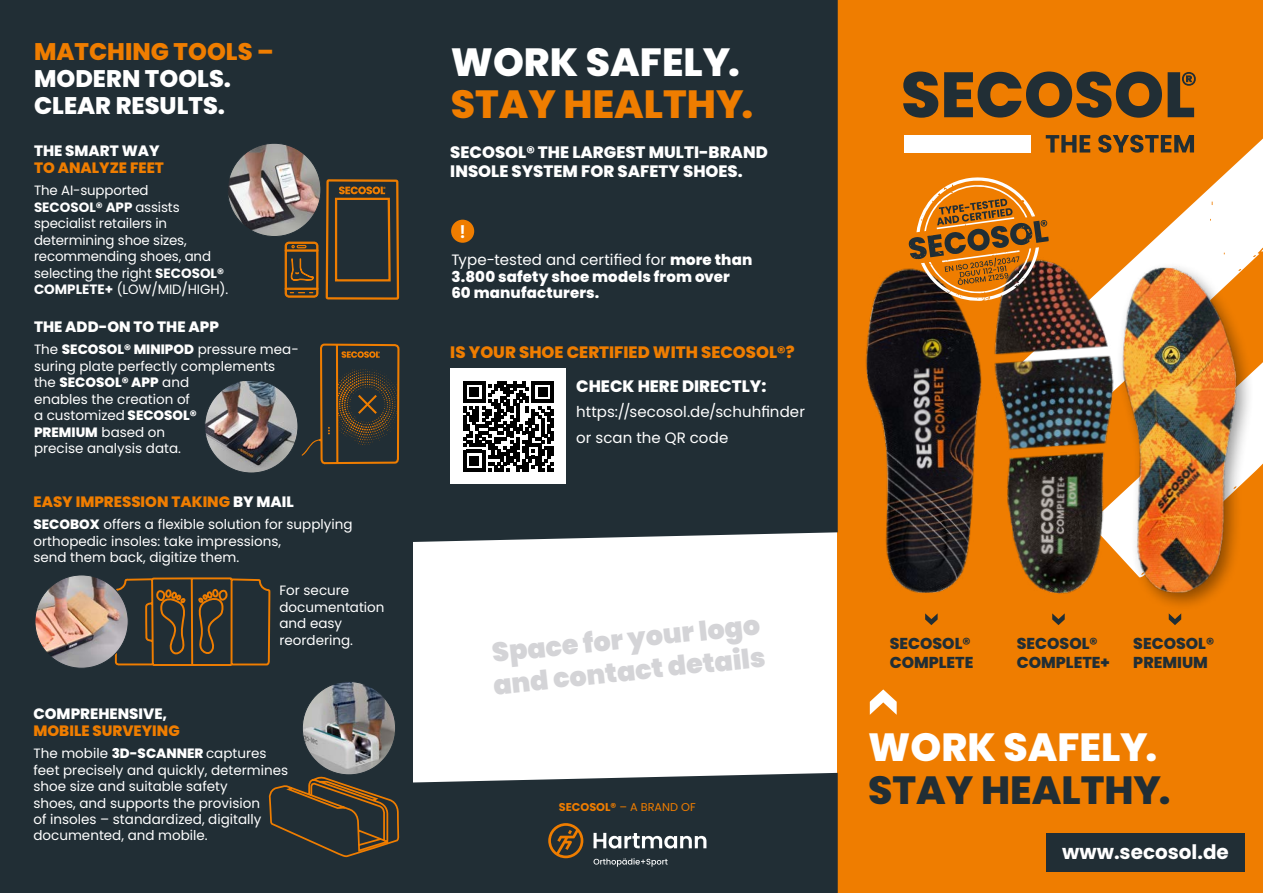
<style>
.page{position:relative;width:1263px;height:893px;background:#fff}
.page>*{position:absolute;margin:0;border:0;box-sizing:border-box;transform-origin:0 0}
.t1{font:800 39.3px "Poppins";color:#fff}
.t2{font:800 39.3px "Poppins";color:#212e35}
.t3{font:800 39.3px "Poppins";color:#ef7d00}
.t4{font:900 27px/32.4px "Poppins";color:#d4d4d7}
.t5{font:800 24px/27px "Poppins";color:#fff}
.t6{font:800 24px "Poppins";color:#ef7d00}
.t7{font:700 19.95px "Poppins";color:#fff}
.t8{font:600 18px "Poppins";color:#fff}
.t9{font:800 16.5px/19.8px "Poppins";color:#fff}
.t10{font:800 16.5px "Poppins";color:#ef7d00}
.t11{font:800 15.75px/18.6px "Poppins";color:#212e35}
.t12{font:800 15px/16.5px "Poppins";color:#fff}
.t13{font:800 15px "Poppins";color:#ef7d00}
.t14{font:15px/25.5px "Poppins";letter-spacing:.005em;color:#fff}
.t15{font:13.5px/16.5px "Poppins";color:#fff}
.t16{font:11.25px "Poppins";color:#ef7d00}
.s1{font-weight:700}
.s2{font-weight:800}
.s3{color:#fff}
.s4{font-weight:400}
</style>
<div class="page">
<div style="left:0;top:0;width:412px;height:893px;background:#212e35"></div>
<div style="left:838px;top:0;width:425px;height:893px;background:#ef7d00"></div>
<img style="left:837px;top:155px;width:426px;height:473px">
<div style="left:1046px;top:833px;width:199px;height:39px;background:#212e35"></div>
<img style="left:228px;top:143px;width:93px;height:94px;border-radius:47px">
<svg style="left:284px;top:178px;width:116px;height:122px"></svg>
<svg style="left:271px;top:343px;width:129px;height:515px"></svg>
<svg style="left:114px;top:143px;width:157px;height:681px"></svg>
<svg style="left:155px;top:587px;width:74px;height:68px"></svg>
<img style="left:35px;top:575px;width:93px;height:93px;border-radius:47px">
<svg style="left:870px;top:689px;width:27px;height:26px"></svg>
<div style="left:412px;top:0;width:426px;height:542px;background:#212e35"></div>
<div style="left:412px;top:773px;width:426px;height:120px;background:#212e35"></div>
<svg style="left:548px;top:823px;width:35px;height:35px"></svg>
<svg style="left:593px;top:833px;width:113px;height:15px"></svg>
<svg style="left:593px;top:858px;width:75px;height:9px"></svg>
<div style="left:451px;top:220px;width:23px;height:23px;background:#ef7d00;border-radius:50%"></div>
<div style="left:451px;top:369px;width:115px;height:115px;background:#fff"></div>
<svg style="left:463px;top:381px;width:91px;height:90px"></svg>
<svg style="left:909px;top:174px;width:140px;height:128px"></svg>
<svg style="left:1098px;top:135px;width:96px;height:18px"></svg>
<svg style="left:903px;top:72px;width:35px;height:46px"></svg>
<svg style="left:944px;top:72px;width:252px;height:46px"></svg>
<div style="left:904px;top:135px;width:126px;height:17px;background:#fff"></div>
<svg style="left:1046px;top:135px;width:44px;height:18px"></svg>
<h3 class="t6" style="left:34px;top:37px;width:241px">MATCHING TOOLS –</h3>
<h3 class="t5" style="left:34px;top:65px;width:199px">MODERN TOOLS.<br>CLEAR RESULTS.</h3>
<p class="t12" style="left:34px;top:143px;width:127px">THE SMART WAY</p>
<p class="t13" style="left:34px;top:159px;width:131px">TO ANALYZE FEET</p>
<p class="t15" style="left:34px;top:182px;width:196px">The AI-supported<br><span class="s1">SECOSOL® APP</span> assists specialist retailers in determining shoe sizes, recommending shoes, and selecting the right <span class="s1">SECOSOL®<br>COMPLETE+</span> (LOW/MID/HIGH).</p>
<p class="t12" style="left:34px;top:319px;width:186px">THE ADD-ON TO THE APP</p>
<p class="t15" style="left:34px;top:342px;width:266px">The <span class="s2">SECOSOL® MINIPOD</span> pressure mea&shy;suring plate perfectly complements the <span class="s2">SECOSOL® APP</span> and<br>enables the creation of<br>a customized <span class="s2">SECOSOL®<br>PREMIUM</span> based on<br>precise analysis data.</p>
<p class="t13" style="left:33px;top:493px;width:262px">EASY IMPRESSION TAKING <span class="s3">BY MAIL</span></p>
<p class="t15" style="left:33px;top:516px;width:320px"><span class="s2">SECOBOX</span> offers a flexible solution for supplying orthopedic insoles: take impressions,<br>send them back, digitize them.</p>
<p class="t15" style="left:279px;top:582px;width:107px">For secure documentation and easy reordering.</p>
<p class="t12" style="left:33px;top:706px;width:135px">COMPREHENSIVE,</p>
<p class="t13" style="left:33px;top:721px;width:148px">MOBILE SURVEYING</p>
<p class="t15" style="left:33px;top:745px;width:256px">The mobile <span class="s2">3D-SCANNER</span> captures feet precisely and quickly, determines shoe size and suitable safety<br>shoes, and supports the provision<br>of insoles – standardized, digitally documented, and mobile.</p>
<h1 class="t1" style="left:451px;top:39px;width:291px">WORK SAFELY.</h1>
<h1 class="t3" style="left:451px;top:81px;width:304px">STAY HEALTHY.</h1>
<p class="t9" style="left:450px;top:142px;width:319px">SECOSOL® THE LARGEST MULTI-BRAND<br>INSOLE SYSTEM FOR SAFETY SHOES.</p>
<h3 class="t8" style="left:459px;top:221px;width:8px">!</h3>
<p class="t12" style="left:451px;top:252px;width:302px"><span class="s4">Type-tested and certified for</span> more than<br>3.800 safety shoe models from over<br>60 manufacturers.</p>
<p class="t10" style="left:450px;top:343px;width:346px">IS YOUR SHOE CERTIFIED WITH SECOSOL®?</p>
<p class="t9" style="left:576px;top:376px;width:192px">CHECK HERE DIRECTLY:</p>
<p class="t14" style="left:576px;top:399px;width:230px">https://secosol.de/schuhfinder or scan the QR code</p>
<h2 class="t4" style="left:488px;top:637px;width:275px;rotate:-6deg">Space for your logo and contact details</h2>
<p class="t16" style="left:559px;top:801px;width:138px"><span class="s1">SECOSOL®</span> – A BRAND OF</p>
<p class="t11" style="left:890px;top:634px;width:85px">SECOSOL®<br>COMPLETE</p>
<p class="t11" style="left:1017px;top:634px;width:94px">SECOSOL®<br>COMPLETE+</p>
<p class="t11" style="left:1133px;top:634px;width:82px">SECOSOL®<br>PREMIUM</p>
<h1 class="t1" style="left:868px;top:725px;width:291px">WORK SAFELY.</h1>
<h1 class="t2" style="left:868px;top:767px;width:304px">STAY HEALTHY.</h1>
<h3 class="t7" style="left:1062px;top:841px;width:168px">www.secosol.de</h3>
</div>
